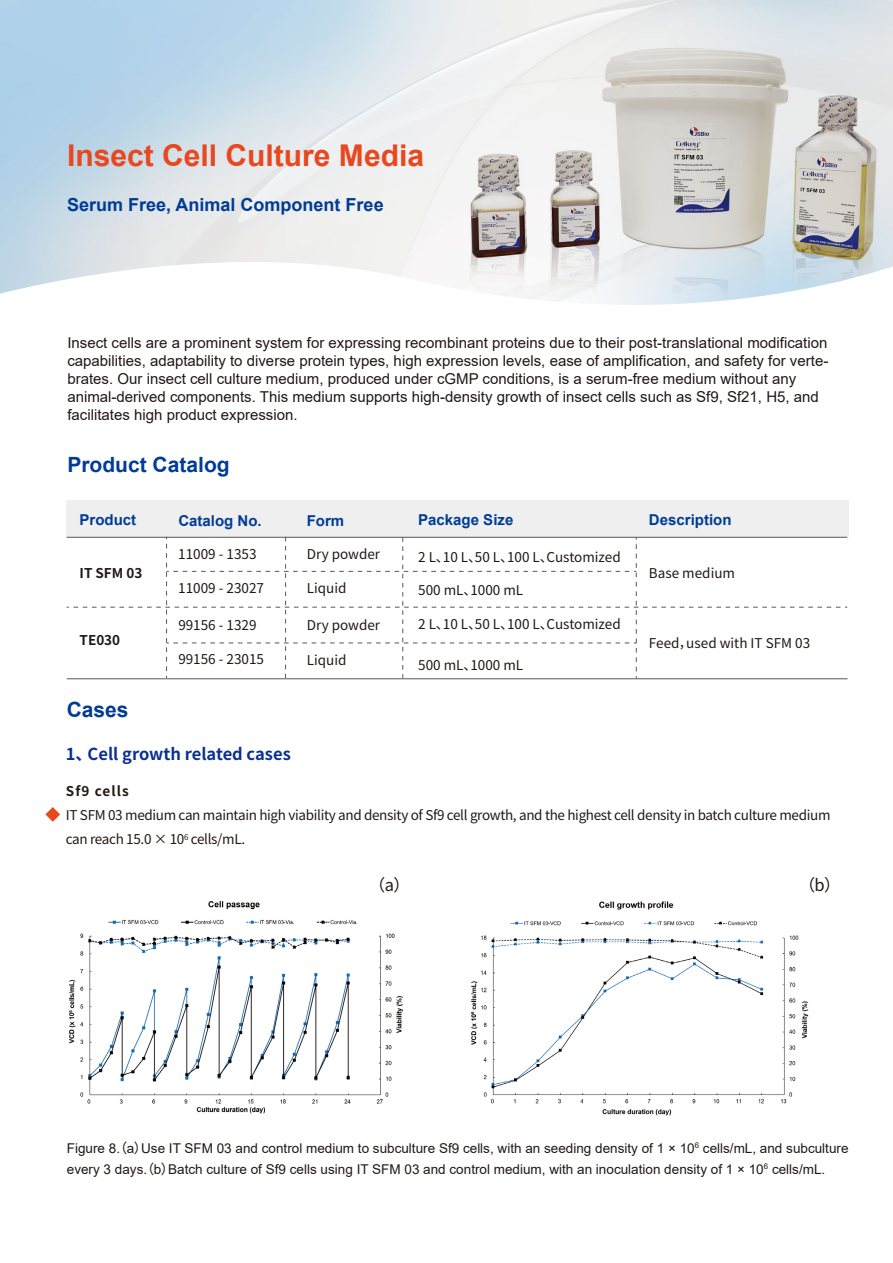
<style>
.page{position:relative;width:893px;height:1263px;background:#fff}
.page>*{position:absolute;margin:0;border:0;box-sizing:border-box;transform-origin:0 0}
.t1{font:700 30px "Arial";color:#e9481f}
.t2{font:700 21px "Arial";color:#003c96}
.t3{font:700 18px "Arial";color:#003c96}
.t4{font:700 16.5px "Source Han Sans SC";color:#0b3190}
.t5{font:16.5px "Source Han Sans SC";color:#221815}
.t6{font:15px/18px "Arial";color:#221815}
.t7{font:700 15px "Arial";color:#003c96}
.t8{font:13.5px/21px "Arial";color:#221815}
.t9{font:13.5px "Source Han Sans SC";letter-spacing:-.005em;color:#221815}
.t10{font:13.5px/24px "Source Han Sans SC";letter-spacing:-.025em;color:#221815}
.t11{font:700 13.5px "Source Han Sans SC";color:#221815}
.t12{font:700 13.5px "Source Han Sans SC";letter-spacing:.08em;color:#221815}
.s1{font-family:"Source Han Sans SC"}
</style>
<div class="page">
<img style="left:0;top:0;width:892px;height:249px">
<svg style="left:0;top:249px;width:892px;height:56px"></svg>
<svg style="left:45px;top:807px;width:15px;height:15px"></svg>
<div style="left:67px;top:500px;width:781px;height:37px;background:#efefef"></div>
<svg style="left:67px;top:537px;width:780px;height:141px"></svg>
<hr style="left:67px;top:678px;width:780px;height:1px;background:#595757">
<img style="left:68px;top:901px;width:335px;height:213px">
<img style="left:470px;top:901px;width:339px;height:215px">
<h1 class="t1" style="left:67px;top:135px;width:358px">Insect Cell Culture Media</h1>
<p class="t3" style="left:67px;top:192px;width:318px">Serum Free, Animal Component Free</p>
<p class="t6" style="left:67px;top:334px;width:762px">Insect cells are a prominent system for expressing recombinant proteins due to their post-translational modification capabilities, adaptability to diverse protein types, high expression levels, ease of amplification, and safety for verte&shy;brates. Our insect cell culture medium, produced under cGMP conditions, is a serum-free medium without any animal-derived components. This medium supports high-density growth of insect cells such as Sf9, Sf21, H5, and facilitates high product expression.</p>
<h2 class="t2" style="left:67px;top:450px;width:164px">Product Catalog</h2>
<p class="t7" style="left:80px;top:509px;width:58px">Product</p>
<p class="t7" style="left:178px;top:510px;width:85px">Catalog No.</p>
<p class="t7" style="left:307px;top:510px;width:39px">Form</p>
<p class="t7" style="left:418px;top:509px;width:97px">Package Size</p>
<p class="t9" style="left:418px;top:550px;width:204px">2 L、10 L、50 L、100 L、Customized</p>
<p class="t9" style="left:307px;top:546px;width:75px">Dry powder</p>
<p class="t9" style="left:178px;top:546px;width:80px">11009 - 1353</p>
<p class="t9" style="left:178px;top:580px;width:87px">11009 - 23027</p>
<p class="t11" style="left:80px;top:565px;width:64px">IT SFM 03</p>
<p class="t9" style="left:307px;top:581px;width:41px">Liquid</p>
<p class="t9" style="left:418px;top:583px;width:106px">500 mL、1000 mL</p>
<p class="t11" style="left:80px;top:633px;width:42px">TE030</p>
<h2 class="t2" style="left:67px;top:695px;width:63px">Cases</h2>
<p class="t9" style="left:178px;top:618px;width:80px">99156 - 1329</p>
<p class="t9" style="left:178px;top:652px;width:87px">99156 - 23015</p>
<p class="t4" style="left:66px;top:745px;width:226px">1、Cell growth related cases</p>
<p class="t9" style="left:307px;top:618px;width:75px">Dry powder</p>
<p class="t9" style="left:418px;top:617px;width:204px">2 L、10 L、50 L、100 L、Customized</p>
<p class="t9" style="left:307px;top:652px;width:41px">Liquid</p>
<p class="t9" style="left:418px;top:657px;width:106px">500 mL、1000 mL</p>
<p class="t7" style="left:648px;top:509px;width:84px">Description</p>
<p class="t9" style="left:648px;top:565px;width:88px">Base medium</p>
<p class="t9" style="left:648px;top:636px;width:163px">Feed，used with IT SFM 03</p>
<p class="t12" style="left:66px;top:783px;width:64px">Sf9 cells</p>
<p class="t10" style="left:66px;top:803px;width:766px">IT SFM 03 medium can maintain high viability and density of Sf9 cell growth, and the highest cell density in batch culture medium can reach 15.0 × 10<sup>6</sup> cells/mL.</p>
<p class="t5" style="left:369px;top:876px;width:43px">（a）</p>
<p class="t5" style="left:798px;top:876px;width:44px">（b）</p>
<p class="t8" style="left:67px;top:1137px;width:783px">Figure 8.<span class="s1">（</span>a<span class="s1">）</span>Use IT SFM 03 and control medium to subculture Sf9 cells, with an seeding density of 1 × 10<sup>6</sup> cells/mL, and subculture every 3 days.<span class="s1">（</span>b<span class="s1">）</span>Batch culture of Sf9 cells using IT SFM 03 and control medium, with an inoculation density of 1 × 10<sup>6</sup> cells/mL.</p>
</div>
